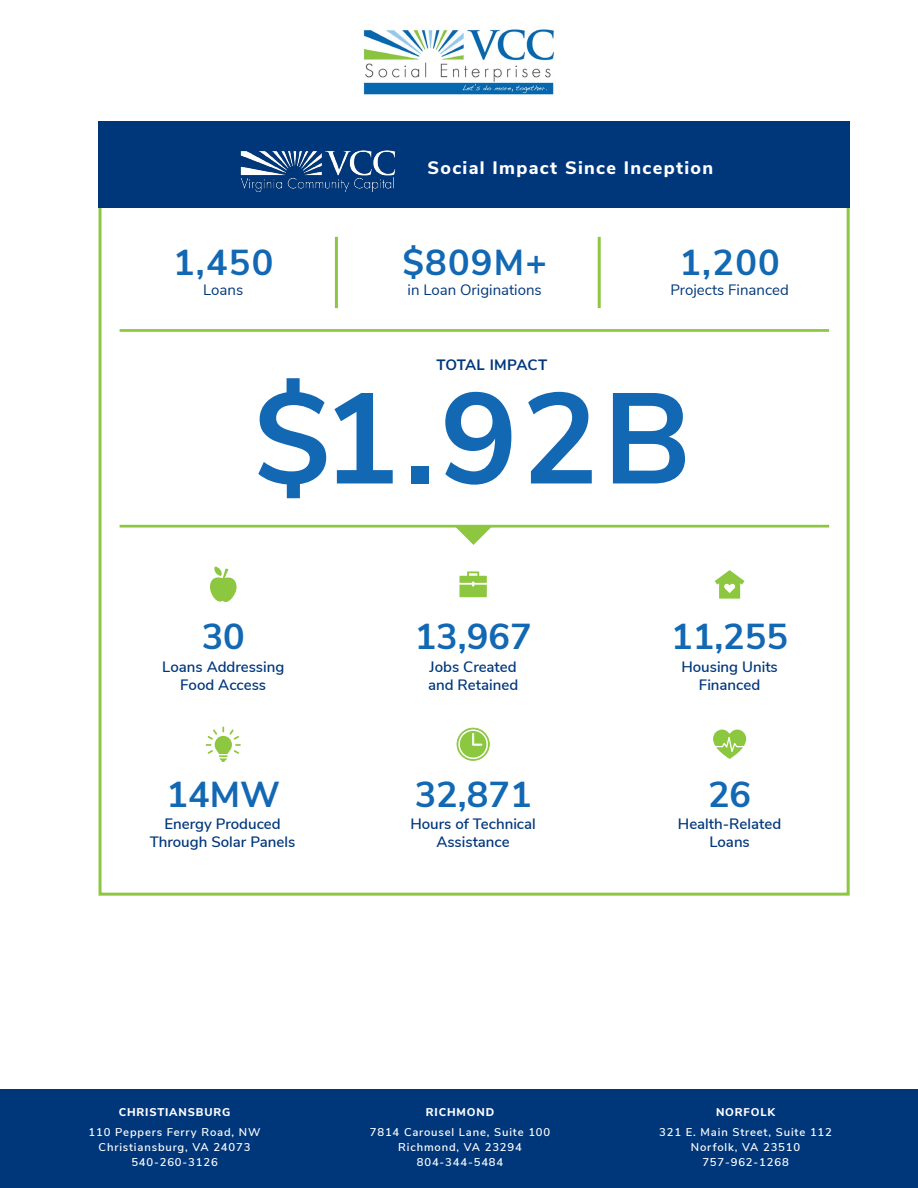
<style>
.page{position:relative;width:918px;height:1188px;background:#fff}
.page>*{position:absolute;margin:0;border:0;box-sizing:border-box;transform-origin:0 0}
.t1{font:700 128.4px "Nunito Sans";color:#1268b3}
.t2{font:700 36px "Nunito Sans";color:#1268b3}
.t3{font:800 18px "Nunito Sans";letter-spacing:.075em;color:#fff}
.t4{font:600 15px/18px "Nunito Sans";color:#00377b;text-align:center}
.t5{font:15px "Nunito Sans";color:#00377b}
.t6{font:700 15px "Nunito Sans";letter-spacing:.005em;color:#00377b}
.t7{font:600 11.25px/15px "Nunito Sans";letter-spacing:.075em;color:#fff;text-align:center}
.t8{font:800 11.25px "Nunito Sans";letter-spacing:.075em;color:#fff}
</style>
<div class="page">
<img style="left:363px;top:29px;width:192px;height:66px">
<div style="left:0;top:1089px;width:918px;height:99px;background:#00377b"></div>
<hr style="left:120px;top:525px;width:709px;height:3px;background:#8dc63f">
<hr style="left:120px;top:329px;width:709px;height:3px;background:#8dc63f">
<hr style="left:335px;top:237px;width:3px;height:71px;background:#8dc63f">
<hr style="left:598px;top:237px;width:3px;height:71px;background:#8dc63f">
<svg style="left:454px;top:527px;width:39px;height:18px"></svg>
<svg style="left:715px;top:570px;width:30px;height:29px"></svg>
<svg style="left:459px;top:571px;width:28px;height:26px"></svg>
<svg style="left:210px;top:567px;width:27px;height:35px"></svg>
<svg style="left:206px;top:727px;width:35px;height:35px"></svg>
<svg style="left:713px;top:730px;width:33px;height:29px"></svg>
<svg style="left:457px;top:728px;width:33px;height:33px"></svg>
<div style="left:99px;top:122px;width:751px;height:86px;background:#00377b"></div>
<img style="left:240px;top:150px;width:156px;height:42px">
<h3 class="t3" style="left:427px;top:154px;width:287px">Social Impact Since Inception</h3>
<h2 class="t2" style="left:173px;top:236px;width:102px">1,450</h2>
<h2 class="t2" style="left:402px;top:236px;width:146px">$809M+</h2>
<h2 class="t2" style="left:679px;top:236px;width:102px">1,200</h2>
<h3 class="t5" style="left:203px;top:279px;width:42px">Loans</h3>
<h3 class="t5" style="left:408px;top:279px;width:136px">in Loan Originations</h3>
<h3 class="t5" style="left:670px;top:279px;width:120px">Projects Financed</h3>
<h3 class="t6" style="left:436px;top:354px;width:112px">TOTAL IMPACT</h3>
<h1 class="t1" style="left:254px;top:345px;width:439px">$1.92B</h1>
<h2 class="t2" style="left:202px;top:610px;width:45px">30</h2>
<h3 class="t4" style="left:162px;top:657px;width:124px">Loans Addressing<br>Food Access</h3>
<h2 class="t2" style="left:415px;top:610px;width:118px">13,967</h2>
<h3 class="t4" style="left:428px;top:657px;width:92px;text-align:left">Jobs Created and Retained</h3>
<h2 class="t2" style="left:671px;top:610px;width:118px">11,255</h2>
<h3 class="t4" style="left:681px;top:657px;width:98px">Housing Units<br>Financed</h3>
<h2 class="t2" style="left:167px;top:768px;width:115px">14MW</h2>
<h3 class="t4" style="left:150px;top:814px;width:147px">Energy Produced<br>Through Solar Panels</h3>
<h2 class="t2" style="left:415px;top:768px;width:118px">32,871</h2>
<h3 class="t4" style="left:410px;top:814px;width:127px">Hours of Technical<br>Assistance</h3>
<h2 class="t2" style="left:708px;top:768px;width:45px">26</h2>
<h3 class="t4" style="left:678px;top:814px;width:105px">Health-Related<br>Loans</h3>
<p class="t8" style="left:119px;top:1104px;width:113px">CHRISTIANSBURG</p>
<p class="t7" style="left:89px;top:1124px;width:173px">110 Peppers Ferry Road, NW<br>Christiansburg, VA 24073<br>540-260-3126</p>
<p class="t8" style="left:426px;top:1104px;width:70px">RICHMOND</p>
<p class="t7" style="left:370px;top:1124px;width:182px">7814 Carousel Lane, Suite 100<br>Richmond, VA 23294<br>804-344-5484</p>
<p class="t8" style="left:716px;top:1104px;width:60px">NORFOLK</p>
<p class="t7" style="left:659px;top:1124px;width:174px">321 E. Main Street, Suite 112<br>Norfolk, VA 23510<br>757-962-1268</p>
</div>
